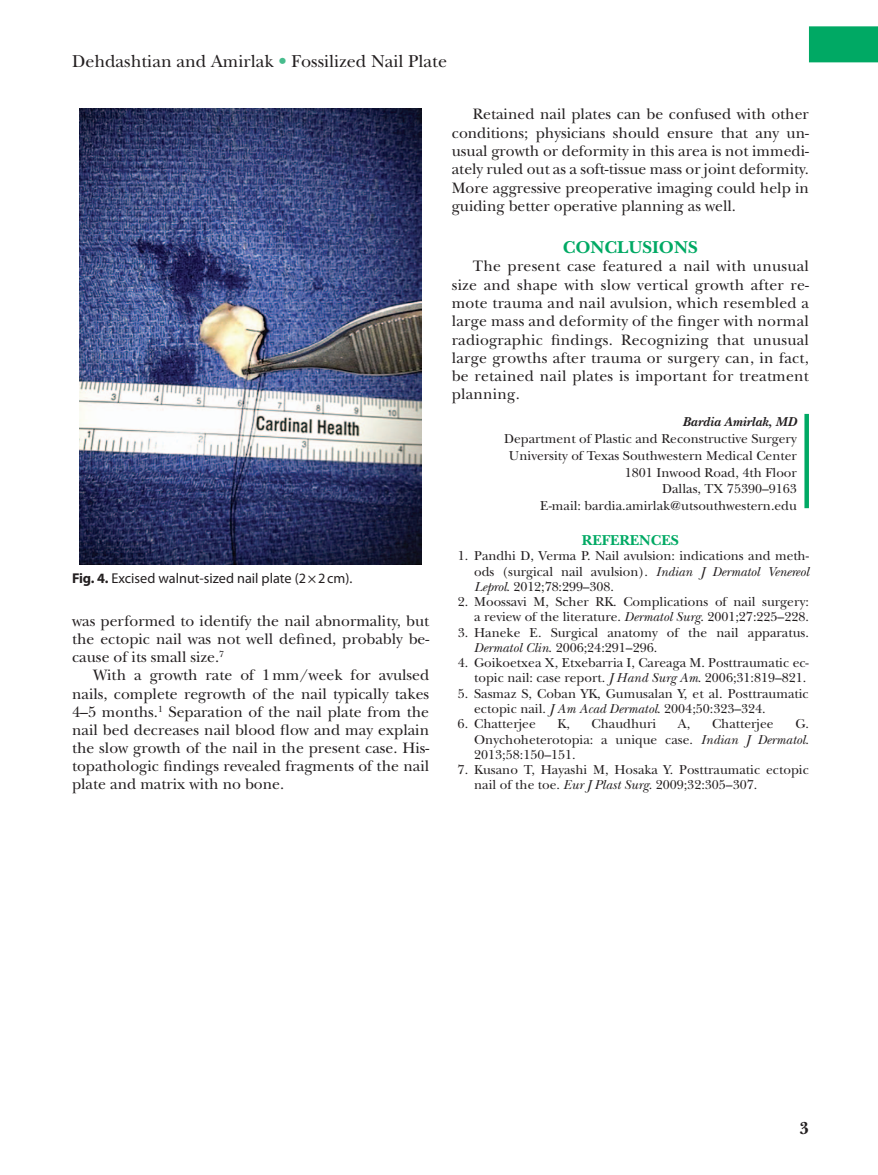
<style>
.page{position:relative;width:878px;height:1175px;background:#fff}
.page>*{position:absolute;margin:0;border:0;box-sizing:border-box;transform-origin:0 0}
.t1{font:18px "New Baskerville";color:#231f20}
.t2{font:700 18px "New Baskerville";color:#00a964}
.t3{font:700 18px "New Baskerville";color:#231f20}
.t4{font:15.75px/18.3px "New Baskerville";color:#231f20;text-align:justify}
.t5{font:700 15px "New Baskerville";color:#00a964}
.t6{font:14.25px "Myriad Pro";color:#231f20}
.t7{font:13.5px/15.3px "New Baskerville";color:#231f20;text-align:right}
.t8{font:italic 700 13.5px "New Baskerville";color:#231f20}
.s1{color:#47bc8d}
.s2{font-weight:700}
.s3{font-style:italic}
</style>
<div class="page">
<div style="left:808px;top:26px;width:70px;height:36px;background:#00a964"></div>
<svg style="left:804px;top:414px;width:4px;height:94px"></svg>
<img style="left:80px;top:108px;width:342px;height:456px">
<p class="t1" style="left:72px;top:51px;width:376px">Dehdashtian and Amirlak <span class="s1">•</span> Fossilized Nail Plate</p>
<p class="t6" style="left:72px;top:569px;width:282px"><span class="s2">Fig. 4.</span> Excised walnut-sized nail plate (2×2cm).</p>
<p class="t4" style="left:72px;top:612px;width:358px">was performed to identify the nail abnormality, but the ectopic nail was not well defined, probably be&shy;cause of its small size.<sup>7</sup></p>
<p class="t4" style="left:72px;top:666px;width:359px;text-indent:21px">With a growth rate of 1mm/week for avulsed nails, complete regrowth of the nail typically takes 4–5 months.<sup>1</sup> Separation of the nail plate from the nail bed decreases nail blood flow and may explain the slow growth of the nail in the present case. His&shy;topathologic findings revealed fragments of the nail plate and matrix with no bone.</p>
<p class="t4" style="left:452px;top:105px;width:358px;text-indent:21px">Retained nail plates can be confused with other conditions; physicians should ensure that any un&shy;usual growth or deformity in this area is not immedi&shy;ately ruled out as a soft-tissue mass or joint deformity.<br>More aggressive preoperative imaging could help in guiding better operative planning as well.</p>
<p class="t2" style="left:563px;top:237px;width:137px">CONCLUSIONS</p>
<p class="t4" style="left:452px;top:257px;width:359px;text-indent:21px">The present case featured a nail with unusual size and shape with slow vertical growth after re&shy;mote trauma and nail avulsion, which resembled a large mass and deformity of the finger with normal radiographic findings. Recognizing that unusual large growths after trauma or surgery can, in fact, be retained nail plates is important for treatment planning.</p>
<p class="t8" style="left:682px;top:414px;width:116px">Bardia Amirlak, MD</p>
<p class="t7" style="left:504px;top:430px;width:294px;line-height:16.8px">Department of Plastic and Reconstructive Surgery University of Texas Southwestern Medical Center 1801 Inwood Road, 4th Floor<br>Dallas, TX 75390–9163<br>E-mail: bardia.amirlak@utsouthwestern.edu</p>
<p class="t5" style="left:582px;top:531px;width:98px">REFERENCES</p>
<p class="t7" style="left:474px;top:548px;width:336px;text-align:justify;text-indent:-16px">1. Pandhi D, Verma P. Nail avulsion: indications and meth&shy;ods (surgical nail avulsion). <span class="s3">Indian J Dermatol Venereol Leprol</span>. 2012;78:299–308.</p>
<p class="t7" style="left:457px;top:594px;width:353px">2. Moossavi M, Scher RK. Complications of nail surgery: a review of the literature. <span class="s3">Dermatol Surg</span>. 2001;27:225–228.</p>
<p class="t7" style="left:474px;top:624px;width:336px;text-align:left;text-indent:-17px">3. Haneke E. Surgical anatomy of the nail apparatus.<br><span class="s3">Dermatol Clin</span>. 2006;24:291–296.</p>
<p class="t7" style="left:457px;top:655px;width:353px">4. Goikoetxea X, Etxebarria I, Careaga M. Posttraumatic ec&shy;topic nail: case report. <span class="s3">J Hand Surg Am</span>. 2006;31:819–821.</p>
<p class="t7" style="left:474px;top:686px;width:336px;text-align:left;text-indent:-17px">5. Sasmaz S, Coban YK, Gumusalan Y, et al. Posttraumatic ectopic nail. <span class="s3">J Am Acad Dermatol</span>. 2004;50:323–324.</p>
<p class="t7" style="left:457px;top:716px;width:80px">6. Chatterjee</p>
<p class="t7" style="left:557px;top:716px;width:14px">K,</p>
<p class="t7" style="left:591px;top:716px;width:66px">Chaudhuri</p>
<p class="t7" style="left:678px;top:716px;width:14px">A,</p>
<p class="t7" style="left:712px;top:716px;width:63px">Chatterjee</p>
<p class="t7" style="left:474px;top:716px;width:336px;text-align:justify;text-indent:321px">G.<br>Onychoheterotopia: a unique case. <span class="s3">Indian J Dermatol</span>.<br>2013;58:150–151.</p>
<p class="t7" style="left:474px;top:762px;width:336px;text-align:left;text-indent:-17px">7. Kusano T, Hayashi M, Hosaka Y. Posttraumatic ectopic nail of the toe. <span class="s3">Eur J Plast Surg</span>. 2009;32:305–307.</p>
<p class="t3" style="left:799px;top:1118px;width:11px">3</p>
</div>
